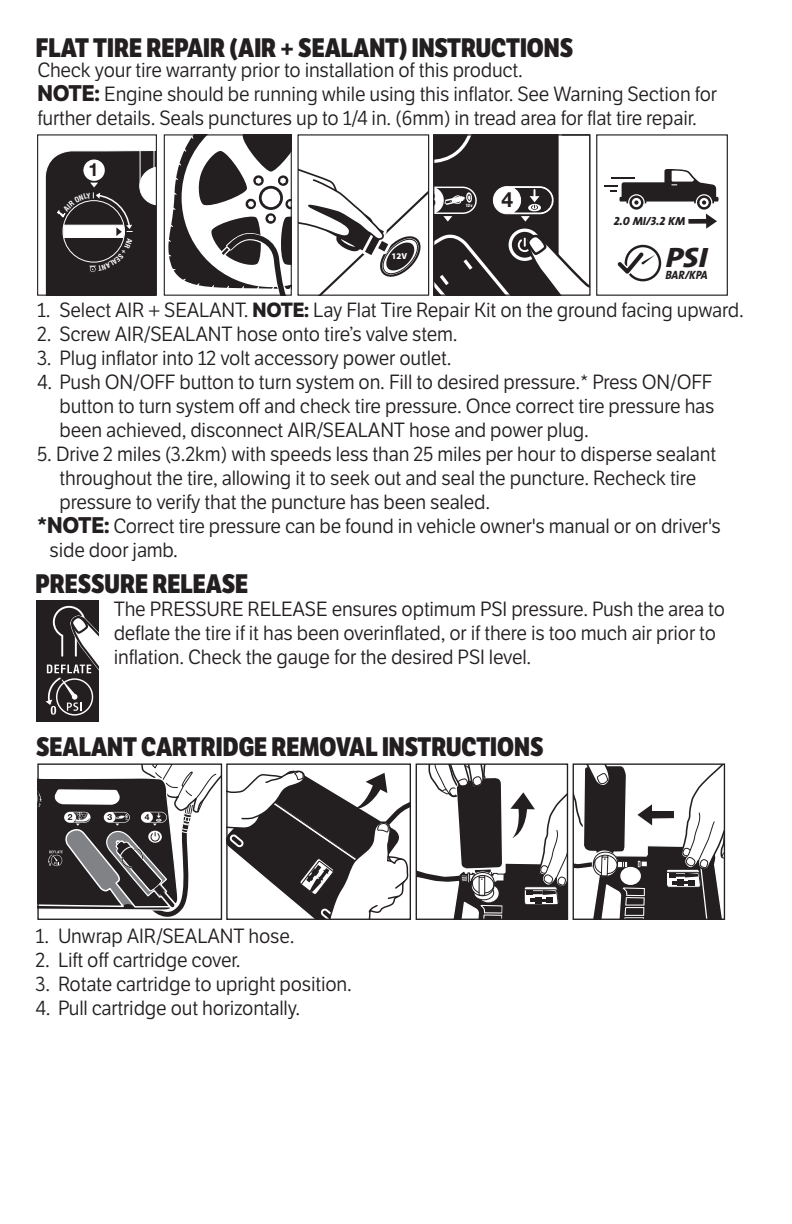
<style>
.page{position:relative;width:792px;height:1224px;background:#fff}
.page>*{position:absolute;margin:0;border:0;box-sizing:border-box;transform-origin:0 0}
.t1{font:italic 28.2px "The Sans Extra Bold Caps";color:#231f20;scale:1.2 1}
.t2{font:800 26px "LFT Etica Condensed";color:#231f20}
.t3{font:700 21px "Helvetica Neue";color:#231f20}
.t4{font:20px/24px "LFT Etica";letter-spacing:-.01em;color:#231f20}
.t5{font:700 18.2px "Helvetica Neue";color:#231f20}
.t6{font:italic 12px "The Sans Extra Bold Caps";letter-spacing:-.01em;color:#231f20;scale:.91 1}
.t7{font:italic 11.8px "The Sans Extra Bold Caps";color:#231f20}
.t8{font:900 8.6px "Myriad Pro";color:#fff}
.t9{font:800 condensed 4.4px "Helvetica Neue";color:#fff}
.s1{font-weight:700;font-size:22px}
.s2{font-weight:700}
</style>
<div class="page">
<svg style="left:168px;top:136px;width:122px;height:158px"></svg>
<div style="left:164px;top:134px;width:128px;height:162px;border:1px solid #231f20"></div>
<svg style="left:435px;top:136px;width:154px;height:158px"></svg>
<div style="left:433px;top:134px;width:158px;height:162px;border:1px solid #231f20"></div>
<svg style="left:299px;top:169px;width:128px;height:125px"></svg>
<div style="left:297px;top:134px;width:132px;height:162px;border:1px solid #231f20"></div>
<div style="left:596px;top:134px;width:132px;height:162px;border:1px solid #231f20"></div>
<div style="left:37px;top:134px;width:120px;height:162px;border:1px solid #231f20"></div>
<svg style="left:626px;top:246px;width:34px;height:34px"></svg>
<div style="left:625px;top:245px;width:36px;height:36px;border:2px solid #231f20;border-radius:50%"></div>
<svg style="left:617px;top:250px;width:38px;height:26px"></svg>
<svg style="left:604px;top:169px;width:115px;height:60px"></svg>
<div style="left:36px;top:600px;width:63px;height:121px;background:#231f20"></div>
<svg style="left:46px;top:605px;width:53px;height:111px"></svg>
<svg style="left:575px;top:765px;width:148px;height:153px"></svg>
<div style="left:573px;top:763px;width:152px;height:157px;border:1px solid #231f20"></div>
<div style="left:37px;top:763px;width:185px;height:157px;border:1px solid #231f20"></div>
<svg style="left:38px;top:764px;width:183px;height:155px"></svg>
<div style="left:226px;top:763px;width:185px;height:157px;border:1px solid #231f20"></div>
<svg style="left:416px;top:764px;width:151px;height:155px"></svg>
<svg style="left:227px;top:769px;width:183px;height:150px"></svg>
<svg style="left:44px;top:149px;width:112px;height:147px"></svg>
<p class="t2" style="left:36px;top:32px;width:539px">FLAT TIRE REPAIR (AIR + SEALANT) INSTRUCTIONS</p>
<p class="t4" style="left:37px;top:59px;width:487px">Check your tire warranty prior to installation of this product.</p>
<p class="t4" style="left:37px;top:83px;width:681px"><span class="s1">NOTE:</span> Engine should be running while using this inflator. See Warning Section for further details. Seals punctures up to 1/4 in. (6mm) in tread area for flat tire repair.</p>
<p class="t5" style="left:89px;top:159px;width:12px">1</p>
<p class="t3" style="left:424px;top:187px;width:13px">3</p>
<p class="t9" style="left:466px;top:203px;width:8px">12v</p>
<p class="t3" style="left:501px;top:187px;width:13px">4</p>
<p class="t7" style="left:614px;top:211px;width:73px">2.0 MI/3.2 KM</p>
<p class="t1" style="left:665px;top:234px;width:37px">PSI</p>
<p class="t6" style="left:666px;top:265px;width:48px">BAR/KPA</p>
<p class="t4" style="left:37px;top:299px;width:708px">1. Select AIR + SEALANT. <span class="s2">NOTE:</span> Lay Flat Tire Repair Kit on the ground facing upward.</p>
<p class="t4" style="left:37px;top:323px;width:422px">2. Screw AIR/SEALANT hose onto tire’s valve stem.</p>
<p class="t4" style="left:37px;top:347px;width:416px">3. Plug inflator into 12 volt accessory power outlet.</p>
<p class="t4" style="left:60px;top:371px;width:656px;text-align:justify;text-indent:-22px">4. Push ON/OFF button to turn system on. Fill to desired pressure.* Press ON/OFF button to turn system off and check tire pressure. Once correct tire pressure has been achieved, disconnect AIR/SEALANT hose and power plug.</p>
<p class="t4" style="left:60px;top:443px;width:658px;text-indent:-22px">5. Drive 2 miles (3.2km) with speeds less than 25 miles per hour to disperse sealant throughout the tire, allowing it to seek out and seal the puncture. Recheck tire pressure to verify that the puncture has been sealed.</p>
<p class="t4" style="left:50px;top:515px;width:673px;text-indent:-13px"><span class="s1">*NOTE:</span> Correct tire pressure can be found in vehicle owner's manual or on driver's side door jamb.</p>
<p class="t8" style="left:392px;top:251px;width:17px">12V</p>
<p class="t2" style="left:35px;top:568px;width:214px">PRESSURE RELEASE</p>
<p class="t4" style="left:114px;top:597px;width:613px">The PRESSURE RELEASE ensures optimum PSI pressure. Push the area to deflate the tire if it has been overinflated, or if there is too much air prior to inflation. Check the gauge for the desired PSI level.</p>
<p class="t2" style="left:36px;top:730px;width:509px">SEALANT CARTRIDGE REMOVAL INSTRUCTIONS</p>
<p class="t4" style="left:36px;top:924px;width:260px">1. Unwrap AIR/SEALANT hose.</p>
<p class="t4" style="left:36px;top:948px;width:206px">2. Lift off cartridge cover.</p>
<p class="t4" style="left:36px;top:972px;width:318px">3. Rotate cartridge to upright position.</p>
<p class="t4" style="left:36px;top:996px;width:266px">4. Pull cartridge out horizontally.</p>
</div>
